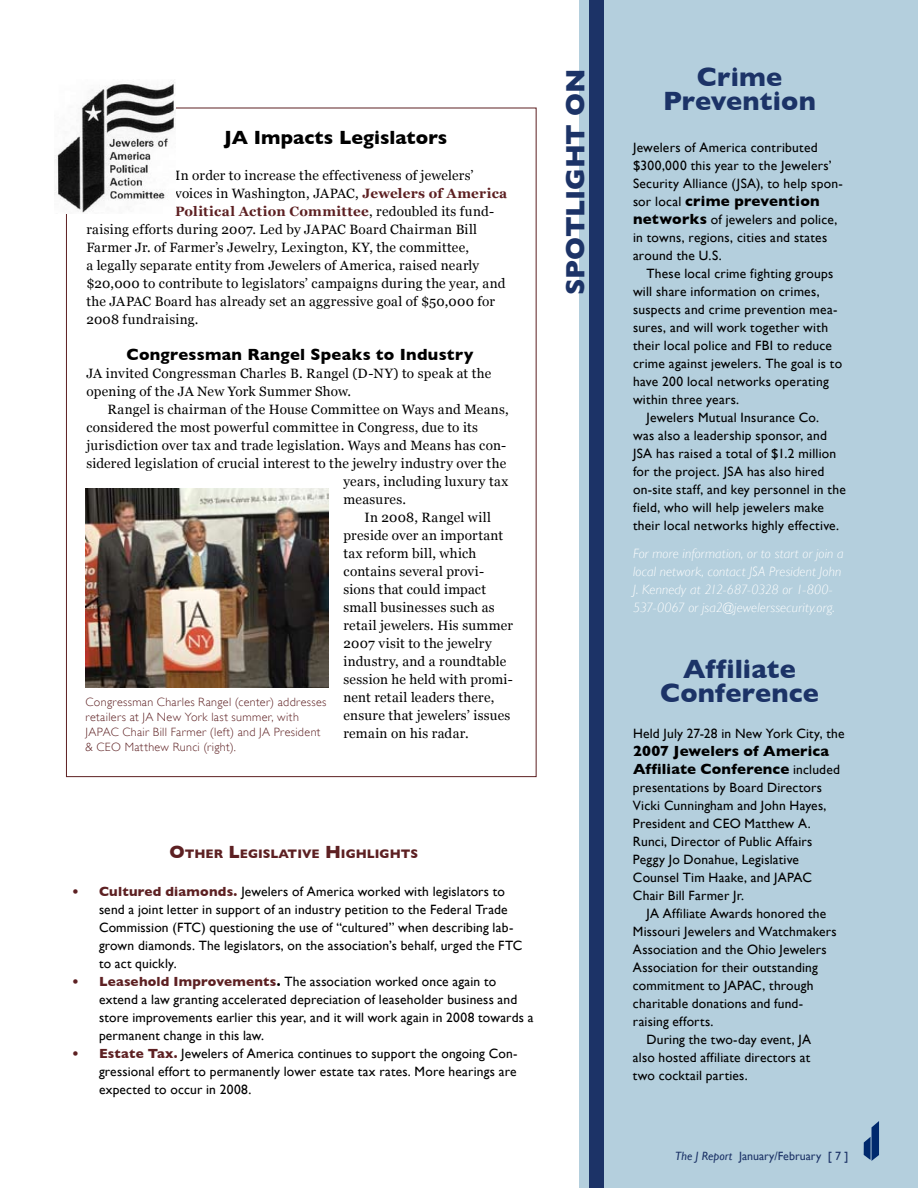
<style>
.page{position:relative;width:918px;height:1188px;background:#fff}
.page>*{position:absolute;margin:0;border:0;box-sizing:border-box;transform-origin:0 0}
.t1{font:700 27px/24px "Gill Sans";letter-spacing:.005em;color:#1c3367;text-align:center}
.t2{font:700 19.5px "Gill Sans";color:#000}
.t3{font:700 16.5px "Gill Sans";letter-spacing:.02em;color:#000}
.t4{font:700 15px/18px "Gill Sans";letter-spacing:.01em;color:#000}
.t5{font:13.5px/18px "Gill Sans";letter-spacing:.015em;color:#000}
.t6{font:13.5px/18px "Georgia";letter-spacing:.02em;color:#000}
.t7{font:italic 300 13.5px/18px "Gill Sans";letter-spacing:.01em;color:#fff}
.t8{font:700 13.5px "Georgia";letter-spacing:.025em;color:#5d2022}
.t9{font:700 12.6px "Gill Sans";color:#5d2022}
.t10{font:300 12px/15px "Gill Sans";letter-spacing:.03em;color:#5d2022}
.t11{font:12px "Gill Sans";color:#1c3367}
.s1{font-weight:700;color:#5d2022}
.s2{font-weight:400;color:#000}
.s3{font-size:18px}
.s4{font-weight:700}
.s5{font-weight:400;font-size:13.5px}
.s6{font-weight:700;font-size:15px}
.s7{font-style:italic}
</style>
<div class="page">
<div style="left:579px;top:0;width:339px;height:1188px;background:#b4cfdd"></div>
<div style="left:589px;top:0;width:15px;height:1188px;background:#1c3367"></div>
<img style="left:86px;top:489px;width:243px;height:198px">
<svg style="left:864px;top:1121px;width:15px;height:40px"></svg>
<img style="left:54px;top:82px;width:121px;height:131px">
<h2 class="t2" style="left:224px;top:126px;width:225px">JA Impacts Legislators</h2>
<p class="t6" style="left:175px;top:167px;width:300px">In order to increase the effectiveness of jewelers’</p>
<p class="t6" style="left:175px;top:185px;width:334px">voices in Washington, JAPAC, <span class="s1">Jewelers of America</span></p>
<p class="t8" style="left:175px;top:203px;width:320px">Political Action Committee<span class="s2">, redoubled its fund-</span></p>
<p class="t6" style="left:86px;top:221px;width:392px">raising efforts during 2007. Led by JAPAC Board Chairman Bill</p>
<p class="t6" style="left:86px;top:239px;width:384px">Farmer Jr. of Farmer’s Jewelry, Lexington, KY, the committee,</p>
<p class="t6" style="left:86px;top:257px;width:394px">a legally separate entity from Jewelers of America, raised nearly</p>
<p class="t6" style="left:86px;top:275px;width:421px">$20,000 to contribute to legislators’ campaigns during the year, and</p>
<p class="t6" style="left:86px;top:293px;width:410px">the JAPAC Board has already set an aggressive goal of $50,000 for</p>
<p class="t6" style="left:86px;top:311px;width:113px">2008 fundraising.</p>
<p class="t3" style="left:127px;top:345px;width:348px">Congressman Rangel Speaks to Industry</p>
<p class="t6" style="left:86px;top:365px;width:406px">JA invited Congressman Charles B. Rangel (D-NY) to speak at the opening of the JA New York Summer Show.</p>
<p class="t6" style="left:107px;top:401px;width:403px">Rangel is chairman of the House Committee on Ways and Means,</p>
<p class="t6" style="left:86px;top:419px;width:393px">considered the most powerful committee in Congress, due to its</p>
<p class="t6" style="left:86px;top:437px;width:421px">jurisdiction over tax and trade legislation. Ways and Means has con-</p>
<p class="t6" style="left:86px;top:455px;width:421px">sidered legislation of crucial interest to the jewelry industry over the</p>
<p class="t6" style="left:344px;top:473px;width:166px">years, including luxury tax</p>
<p class="t6" style="left:344px;top:491px;width:64px">measures.</p>
<p class="t6" style="left:365px;top:509px;width:128px">In 2008, Rangel will</p>
<p class="t6" style="left:344px;top:527px;width:161px">preside over an important</p>
<p class="t6" style="left:344px;top:545px;width:134px">tax reform bill, which</p>
<p class="t6" style="left:344px;top:563px;width:142px">contains several provi-</p>
<p class="t6" style="left:344px;top:581px;width:144px">sions that could impact</p>
<p class="t6" style="left:344px;top:599px;width:153px">small businesses such as</p>
<p class="t6" style="left:344px;top:617px;width:171px">retail jewelers. His summer</p>
<p class="t6" style="left:344px;top:635px;width:150px">2007 visit to the jewelry</p>
<p class="t6" style="left:344px;top:653px;width:164px">industry, and a roundtable</p>
<p class="t6" style="left:344px;top:671px;width:171px">session he held with promi-</p>
<p class="t6" style="left:344px;top:689px;width:152px">nent retail leaders there,</p>
<p class="t6" style="left:344px;top:707px;width:168px">ensure that jewelers’ issues</p>
<p class="t6" style="left:344px;top:725px;width:127px">remain on his radar.</p>
<p class="t10" style="left:86px;top:694px;width:242px">Congressman Charles Rangel (center) addresses retailers at JA New York last summer, with JAPAC Chair Bill Farmer (left) and JA President &amp; CEO Matthew Runci (right).</p>
<p class="t9" style="left:170px;top:847px;width:250px"><span class="s3">O</span>THER <span class="s3">L</span>EGISLATIVE <span class="s3">H</span> IGHLIGHTS</p>
<p class="t5" style="left:99px;top:882px;width:425px;text-indent:-27px"><span class="s1">• Cultured diamonds.</span> Jewelers of America worked with legislators to send a joint letter in support of an industry petition to the Federal Trade Commission (FTC) questioning the use of “cultured” when describing lab&shy;grown diamonds. The legislators, on the association’s behalf, urged the FTC to act quickly.</p>
<p class="t5" style="left:99px;top:972px;width:436px;text-indent:-27px"><span class="s1">• Leasehold Improvements</span><span class="s4">.</span> The association worked once again to extend a law granting accelerated depreciation of leaseholder business and store improvements earlier this year, and it will work again in 2008 towards a permanent change in this law.</p>
<p class="t5" style="left:99px;top:1044px;width:420px;text-align:justify;text-indent:-27px"><span class="s1">• Estate Tax.</span> Jewelers of America continues to support the ongoing Con&shy;gressional effort to permanently lower estate tax rates. More hearings are expected to occur in 2008.</p>
<h1 class="t1" style="left:563px;top:295px;width:229px;rotate:-90deg">SPOTLIGHT ON</h1>
<h1 class="t1" style="left:663px;top:65px;width:154px">Crime<br>Prevention</h1>
<p class="t5" style="left:633px;top:138px;width:211px">Jewelers of America contributed $300,000 this year to the Jewelers’<br>Security Alliance (JSA), to help spon-</p>
<p class="t4" style="left:633px;top:192px;width:188px"><span class="s5">sor local</span> crime prevention</p>
<p class="t5" style="left:633px;top:210px;width:206px"><span class="s6">networks</span> of jewelers and police, in towns, regions, cities and states around the U.S.</p>
<p class="t5" style="left:647px;top:264px;width:188px">These local crime fighting groups</p>
<p class="t5" style="left:633px;top:282px;width:188px">will share information on crimes,</p>
<p class="t5" style="left:633px;top:300px;width:206px">suspects and crime prevention mea-</p>
<p class="t5" style="left:633px;top:318px;width:197px">sures, and will work together with</p>
<p class="t5" style="left:633px;top:336px;width:201px">their local police and FBI to reduce</p>
<p class="t5" style="left:633px;top:354px;width:211px">crime against jewelers. The goal is to</p>
<p class="t5" style="left:633px;top:372px;width:197px">have 200 local networks operating</p>
<p class="t5" style="left:633px;top:390px;width:108px">within three years.</p>
<p class="t5" style="left:647px;top:408px;width:174px">Jewelers Mutual Insurance Co.</p>
<p class="t5" style="left:633px;top:426px;width:196px">was also a leadership sponsor, and</p>
<p class="t5" style="left:633px;top:444px;width:205px">JSA has raised a total of $1.2 million</p>
<p class="t5" style="left:633px;top:462px;width:193px">for the project. JSA has also hired</p>
<p class="t5" style="left:633px;top:480px;width:214px">on-site staff, and key personnel in the</p>
<p class="t5" style="left:633px;top:498px;width:192px">field, who will help jewelers make</p>
<p class="t5" style="left:633px;top:516px;width:208px">their local networks highly effective.</p>
<p class="t7" style="left:633px;top:544px;width:212px">For more information, or to start or join a local network, contact JSA President John J. Kennedy at 212-687-0328 or 1-800- 537-0067 or jsa2@jewelerssecurity.org.</p>
<h1 class="t1" style="left:660px;top:657px;width:160px">Affiliate<br>Conference</h1>
<p class="t5" style="left:633px;top:724px;width:213px">Held July 27-28 in New York City, the</p>
<p class="t4" style="left:633px;top:742px;width:208px">2007 Jewelers of America<br>Affiliate Conference <span class="s5">included</span></p>
<p class="t5" style="left:633px;top:778px;width:195px">presentations by Board Directors<br>Vicki Cunningham and John Hayes,<br>President and CEO Matthew A.<br>Runci, Director of Public Affairs<br>Peggy Jo Donahue, Legislative<br>Counsel Tim Haake, and JAPAC<br>Chair Bill Farmer Jr.</p>
<p class="t5" style="left:646px;top:904px;width:181px">JA Affiliate Awards honored the</p>
<p class="t5" style="left:633px;top:922px;width:205px">Missouri Jewelers and Watchmakers</p>
<p class="t5" style="left:633px;top:940px;width:195px">Association and the Ohio Jewelers</p>
<p class="t5" style="left:633px;top:958px;width:186px">Association for their outstanding</p>
<p class="t5" style="left:633px;top:976px;width:182px">commitment to JAPAC, through</p>
<p class="t5" style="left:633px;top:994px;width:172px">charitable donations and fund-</p>
<p class="t5" style="left:633px;top:1012px;width:82px">raising efforts.</p>
<p class="t5" style="left:646px;top:1030px;width:166px">During the two-day event, JA</p>
<p class="t5" style="left:633px;top:1048px;width:179px">also hosted affiliate directors at</p>
<p class="t5" style="left:633px;top:1066px;width:116px">two cocktail parties.</p>
<p class="t11" style="left:675px;top:1149px;width:175px"><span class="s7">The J Report</span> January/February [ 7 ]</p>
</div>
